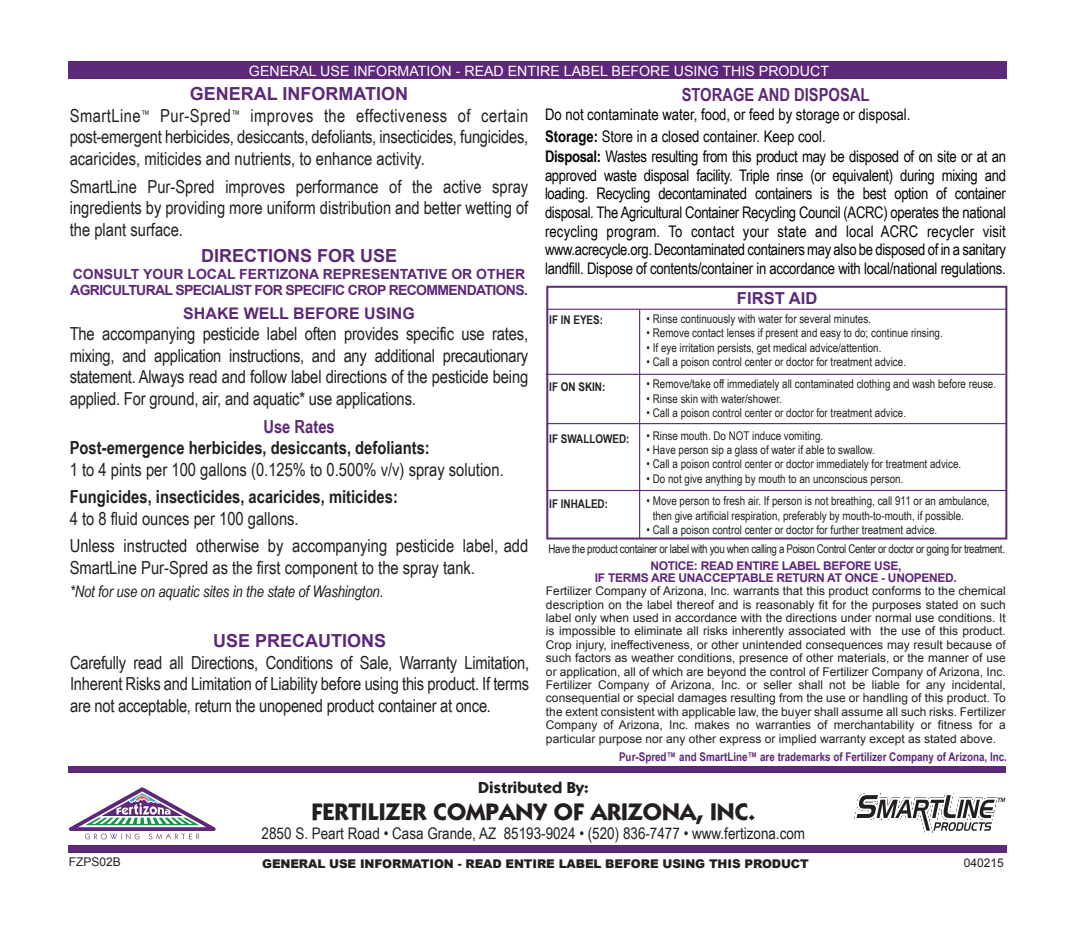
<style>
.page{position:relative;width:1080px;height:936px;background:#fff}
.page>*{position:absolute;margin:0;border:0;box-sizing:border-box;transform-origin:0 0}
.t1{font:700 24px "Itc Kabel";color:#231f20}
.t2{font:18px/21.6px "Arial Narrow";color:#231f20;text-align:justify}
.t3{font:700 18px "Arial Narrow";color:#231f20}
.t4{font:700 18px "Arial";color:#5d2878}
.t5{font:700 18px "Arial Narrow";color:#5d2878}
.t6{font:700 16.4px "Arial";color:#5d2878}
.t7{font:16px/18.6px "Arial Narrow";letter-spacing:-.015em;color:#050504}
.t8{font:16px "Arial Narrow";color:#231f20}
.t9{font:italic 16px "Arial Narrow";letter-spacing:-.01em;color:#231f20}
.t10{font:700 16px "Arial";color:#5d2878}
.t11{font:700 16px "Itc Kabel";color:#231f20}
.t12{font:14.2px "Arial";color:#fff}
.t13{font:700 14px/16.8px "Arial";letter-spacing:-.045em;color:#5d2878}
.t14{font:12px/13.4px "Arial";color:#231f20;text-align:justify}
.t15{font:12px/14.4px "Arial Narrow";color:#231f20}
.t16{font:12px "Arial Narrow";letter-spacing:-.03em;color:#231f20}
.t17{font:700 12px/12px "Arial";letter-spacing:-.025em;color:#5d2878;text-align:center}
.t18{font:700 12px "Arial Narrow";color:#5d2878}
.t19{font:900 12px "Arial";letter-spacing:-.01em;color:#231f20}
.t20{font:700 12px "Arial Narrow";color:#231f20}
.s1{font-weight:700}
</style>
<div class="page">
<div style="left:69px;top:61px;width:938px;height:18px;background:#5d2878"></div>
<div style="left:68px;top:845px;width:938px;height:8px;background:#5d2878"></div>
<div style="left:69px;top:766px;width:937px;height:6px;background:#5d2878"></div>
<svg style="left:69px;top:787px;width:147px;height:52px"></svg>
<svg style="left:852px;top:772px;width:153px;height:61px"></svg>
<div style="left:546px;top:286px;width:461px;height:254px;border:2px solid #5d2878"></div>
<hr style="left:639px;top:309px;width:1px;height:229px;background:#5d2878">
<hr style="left:547px;top:490px;width:459px;height:1px;background:#5d2878">
<hr style="left:547px;top:423px;width:460px;height:1px;background:#5d2878">
<hr style="left:546px;top:374px;width:459px;height:1px;background:#5d2878">
<hr style="left:548px;top:309px;width:459px;height:1px;background:#5d2878">
<p class="t12" style="left:249px;top:62px;width:582px">GENERAL USE INFORMATION - READ ENTIRE LABEL BEFORE USING THIS PRODUCT</p>
<p class="t4" style="left:190px;top:82px;width:220px">GENERAL INFORMATION</p>
<p class="t2" style="left:70px;top:104px;width:460px">SmartLine<sup>™</sup> Pur-Spred<sup>™</sup> improves the effectiveness of certain post-emergent herbicides, desiccants, defoliants, insecticides, fungicides, acaricides, miticides and nutrients, to enhance activity.</p>
<p class="t2" style="left:70px;top:175px;width:460px">SmartLine Pur-Spred improves performance of the active spray ingredients by providing more uniform distribution and better wetting of the plant surface.</p>
<p class="t4" style="left:201px;top:243px;width:198px">DIRECTIONS FOR USE</p>
<p class="t13" style="left:70px;top:266px;width:459px">CONSULT YOUR LOCAL FERTIZONA REPRESENTATIVE OR OTHER<br>AGRICULTURAL SPECIALIST FOR SPECIFIC CROP RECOMMENDATIONS.</p>
<p class="t10" style="left:183px;top:302px;width:233px">SHAKE WELL BEFORE USING</p>
<p class="t2" style="left:70px;top:322px;width:460px">The accompanying pesticide label often provides specific use rates, mixing, and application instructions, and any additional precautionary statement. Always read and follow label directions of the pesticide being applied. For ground, air, and aquatic* use applications.</p>
<p class="t5" style="left:263px;top:413px;width:73px">Use Rates</p>
<p class="t3" style="left:70px;top:434px;width:362px">Post-emergence herbicides, desiccants, defoliants:</p>
<p class="t2" style="left:70px;top:458px;width:436px">1 to 4 pints per 100 gallons (0.125% to 0.500% v/v) spray solution.</p>
<p class="t3" style="left:70px;top:483px;width:330px">Fungicides, insecticides, acaricides, miticides:</p>
<p class="t2" style="left:70px;top:504px;width:460px;line-height:27.6px">4 to 8 fluid ounces per 100 gallons.<br>Unless instructed otherwise by accompanying pesticide label, add</p>
<p class="t2" style="left:70px;top:556px;width:407px">SmartLine Pur-Spred as the first component to the spray tank.</p>
<p class="t9" style="left:70px;top:581px;width:315px">*Not for use on aquatic sites in the state of Washington.</p>
<p class="t5" style="left:682px;top:81px;width:189px">STORAGE AND DISPOSAL</p>
<p class="t7" style="left:545px;top:104px;width:463px;line-height:20.8px">Do not contaminate water, food, or feed by storage or disposal.<br><span class="s1">Storage:</span> Store in a closed container. Keep cool.<br><span class="s1">Disposal:</span> Wastes resulting from this product may be disposed of on site or at an</p>
<p class="t7" style="left:545px;top:165px;width:462px;text-align:justify">approved waste disposal facility. Triple rinse (or equivalent) during mixing and loading. Recycling decontaminated containers is the best option of container disposal. The Agricultural Container Recycling Council (ACRC) operates the national recycling program. To contact your state and local ACRC recycler visit www.acrecycle.org. Decontaminated containers may also be disposed of in a sanitary landfill. Dispose of contents/container in accordance with local/national regulations.</p>
<p class="t6" style="left:737px;top:287px;width:82px">FIRST AID</p>
<p class="t15" style="left:647px;top:311px;width:226px">• Rinse continuously with water for several minutes.</p>
<p class="t15" style="left:647px;top:325px;width:298px">• Remove contact lenses if present and easy to do; continue rinsing.</p>
<p class="t15" style="left:647px;top:340px;width:236px">• If eye irritation persists, get medical advice/attention.</p>
<p class="t15" style="left:647px;top:354px;width:261px">• Call a poison control center or doctor for treatment advice.</p>
<p class="t15" style="left:647px;top:376px;width:351px">• Remove/take off immediately all contaminated clothing and wash before reuse.</p>
<p class="t15" style="left:647px;top:391px;width:137px">• Rinse skin with water/shower.</p>
<p class="t15" style="left:647px;top:405px;width:261px">• Call a poison control center or doctor for treatment advice.</p>
<p class="t15" style="left:647px;top:428px;width:178px">• Rinse mouth. Do NOT induce vomiting.</p>
<p class="t15" style="left:647px;top:442px;width:230px">• Have person sip a glass of water if able to swallow.</p>
<p class="t15" style="left:647px;top:456px;width:316px">• Call a poison control center or doctor immediately for treatment advice.</p>
<p class="t15" style="left:647px;top:471px;width:258px">• Do not give anything by mouth to an unconscious person.</p>
<p class="t15" style="left:653px;top:493px;width:338px;text-indent:-6px">• Move person to fresh air. If person is not breathing, call 911 or an ambulance, then give artificial respiration, preferably by mouth-to-mouth, if possible.</p>
<p class="t15" style="left:647px;top:522px;width:292px">• Call a poison control center or doctor for further treatment advice.</p>
<p class="t17" style="left:595px;top:560px;width:364px">NOTICE: READ ENTIRE LABEL BEFORE USE,<br>IF TERMS ARE UNACCEPTABLE RETURN AT ONCE - UNOPENED.</p>
<p class="t14" style="left:546px;top:584px;width:461px">Fertilizer Company of Arizona, Inc. warrants that this product conforms to the chemical description on the label thereof and is reasonably fit for the purposes stated on such label only when used in accordance with the directions under normal use conditions. It is impossible to eliminate all risks inherently associated with the use of this product.<br>Crop injury, ineffectiveness, or other unintended consequences may result because of such factors as weather conditions, presence of other materials, or the manner of use or application, all of which are beyond the control of Fertilizer Company of Arizona, Inc.<br>Fertilizer Company of Arizona, Inc. or seller shall not be liable for any incidental, consequential or special damages resulting from the use or handling of this product. To the extent consistent with applicable law, the buyer shall assume all such risks. Fertilizer Company of Arizona, Inc. makes no warranties of merchantability or fitness for a particular purpose nor any other express or implied warranty except as stated above.</p>
<p class="t20" style="left:549px;top:311px;width:55px">IF IN EYES:</p>
<p class="t20" style="left:549px;top:378px;width:58px">IF ON SKIN:</p>
<p class="t20" style="left:549px;top:429px;width:82px">IF SWALLOWED:</p>
<p class="t20" style="left:549px;top:495px;width:60px">IF INHALED:</p>
<p class="t16" style="left:548px;top:540px;width:458px">Have the product container or label with you when calling a Poison Control Center or doctor or going for treatment.</p>
<p class="t4" style="left:213px;top:629px;width:175px">USE PRECAUTIONS</p>
<p class="t2" style="left:70px;top:651px;width:461px">Carefully read all Directions, Conditions of Sale, Warranty Limitation, Inherent Risks and Limitation of Liability before using this product. If terms are not acceptable, return the unopened product container at once.</p>
<p class="t18" style="left:619px;top:748px;width:389px">Pur-Spred™ and SmartLine™ are trademarks of Fertilizer Company of Arizona, Inc.</p>
<p class="t11" style="left:478px;top:778px;width:112px">Distributed By:</p>
<h1 class="t1" style="left:312px;top:797px;width:445px">FERTILIZER COMPANY OF ARIZONA, INC.</h1>
<p class="t8" style="left:262px;top:822px;width:545px">2850 S. Peart Road • Casa Grande, AZ 85193-9024 • (520) 836-7477 • www.fertizona.com</p>
<p class="t14" style="left:69px;top:855px;width:54px">FZPS02B</p>
<p class="t19" style="left:262px;top:855px;width:548px">GENERAL USE INFORMATION - READ ENTIRE LABEL BEFORE USING THIS PRODUCT</p>
<p class="t14" style="left:964px;top:856px;width:42px">040215</p>
</div>
